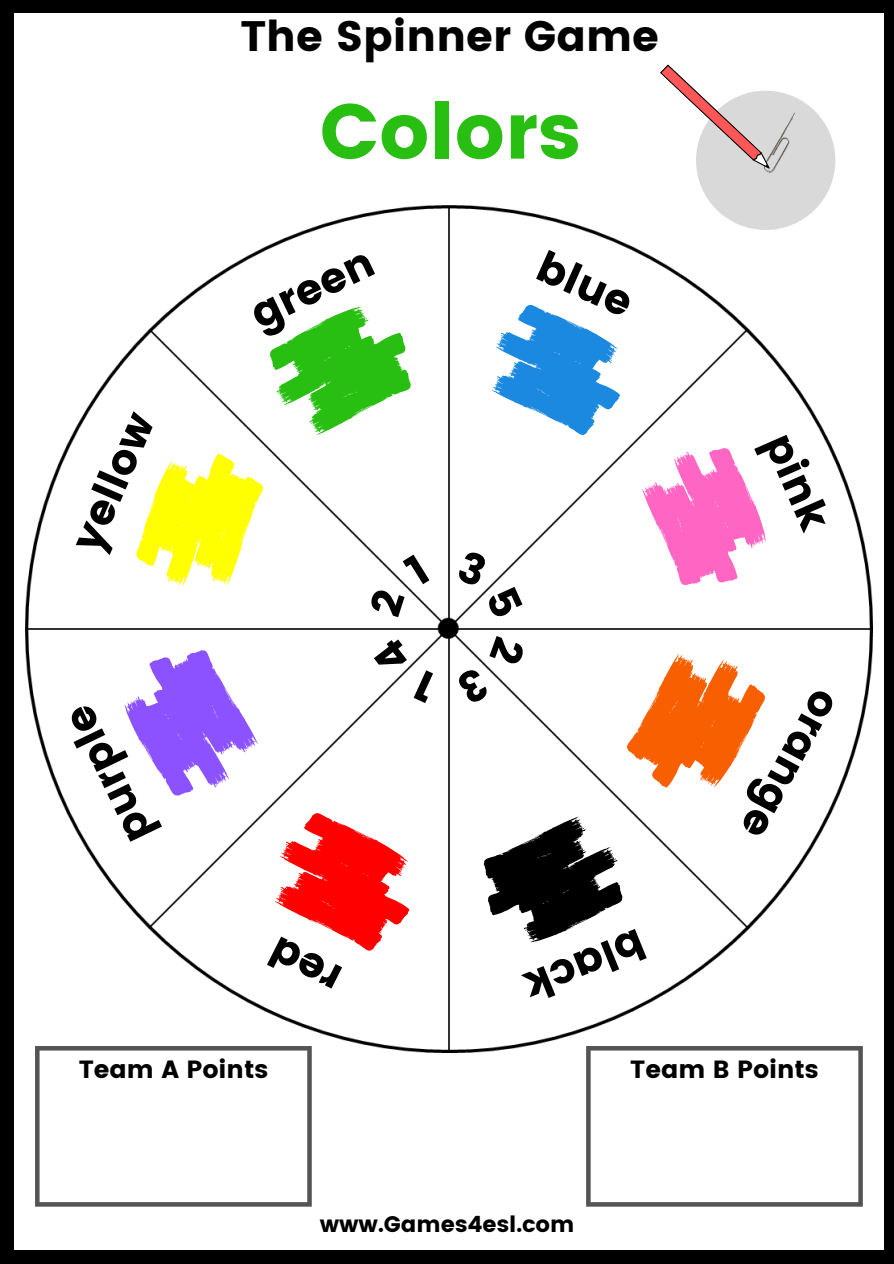
<style>
.page{position:relative;width:894px;height:1264px;background:#fff}
.page>*{position:absolute;margin:0;border:0;box-sizing:border-box;transform-origin:0 0}
.t1{font:77.4px "Poppins";color:#29bf12}
.t2{font:42.6px "Poppins";color:#000}
.t3{font:24.9px "Poppins";color:#000}
.t4{font:22.35px "Poppins";color:#000}
</style>
<div class="page">
<div style="left:0;top:0;width:893px;height:1263px;background:#000"></div>
<div style="left:14px;top:14px;width:869px;height:1236px;background:#fff"></div>
<img style="left:25px;top:205px;width:847px;height:847px">
<svg style="left:35px;top:1046px;width:277px;height:160px"></svg>
<svg style="left:586px;top:1046px;width:276px;height:160px"></svg>
<div style="left:695px;top:91px;width:140px;height:139px;background:#d9d9d9;border-radius:50%"></div>
<img style="left:706px;top:106px;width:129px;height:124px">
<svg style="left:660px;top:65px;width:109px;height:104px"></svg>
<svg style="left:483px;top:816px;width:139px;height:126px"></svg>
<svg style="left:641px;top:447px;width:125px;height:139px"></svg>
<svg style="left:124px;top:649px;width:134px;height:147px"></svg>
<svg style="left:136px;top:453px;width:127px;height:133px"></svg>
<svg style="left:269px;top:306px;width:142px;height:129px"></svg>
<svg style="left:626px;top:653px;width:139px;height:134px"></svg>
<svg style="left:491px;top:304px;width:129px;height:131px"></svg>
<svg style="left:267px;top:812px;width:142px;height:177px"></svg>
<svg style="left:456px;top:549px;width:67px;height:70px"></svg>
<svg style="left:371px;top:636px;width:66px;height:67px"></svg>
<svg style="left:456px;top:636px;width:70px;height:69px"></svg>
<svg style="left:368px;top:554px;width:61px;height:63px"></svg>
<p class="t2" style="left:240px;top:11px;width:420px">The Spinner Game</p>
<h1 class="t1" style="left:319px;top:87px;width:263px">Colors</h1>
<p class="t2" style="left:61px;top:539px;width:148px;rotate:-67deg">yellow</p>
<p class="t2" style="left:118px;top:851px;width:149px;rotate:-116deg">purple</p>
<p class="t2" style="left:242px;top:294px;width:133px;rotate:-26deg">green</p>
<p class="t2" style="left:549px;top:241px;width:101px;rotate:24deg">blue</p>
<p class="t2" style="left:652px;top:964px;width:128px;rotate:158deg">black</p>
<p class="t2" style="left:799px;top:425px;width:102px;rotate:66deg">pink</p>
<p class="t2" style="left:850px;top:704px;width:163px;rotate:118deg">orange</p>
<p class="t3" style="left:79px;top:1055px;width:191px">Team A Points</p>
<p class="t3" style="left:630px;top:1055px;width:190px">Team B Points</p>
<p class="t4" style="left:320px;top:1211px;width:256px">www.Games4esl.com</p>
</div>
